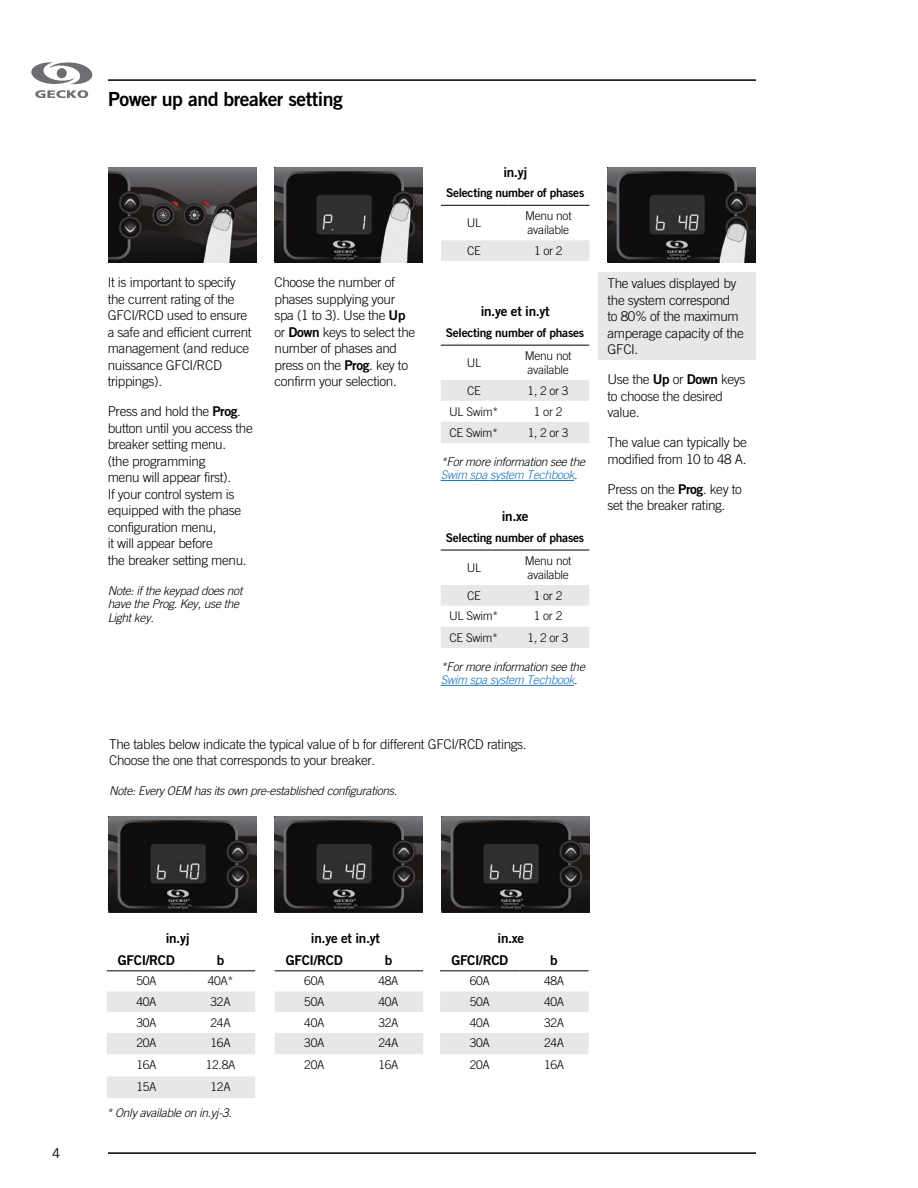
<style>
.page{position:relative;width:918px;height:1188px;background:#fff}
.page>*{position:absolute;margin:0;border:0;box-sizing:border-box;transform-origin:0 0}
.t1{font:19.5px "Trade Gothic LT Std Bd 2";letter-spacing:-.025em;color:#000}
.t2{font:300 13.5px/16.5px "Trade Gothic LT Std";letter-spacing:-.025em;color:#000}
.t3{font:13.5px/21.8px "Trade Gothic LT Std Bd 2";letter-spacing:-.025em;color:#000}
.t4{font:13.5px "Trade Gothic LT Std";color:#000}
.t5{font:italic 300 12px/13.5px "Trade Gothic LT Std";letter-spacing:-.025em;color:#000}
.t6{font:300 12px/14.4px "Trade Gothic LT Std";letter-spacing:-.025em;color:#000}
.t7{font:12px "Trade Gothic LT Std Bd 2";letter-spacing:-.025em;color:#000}
.s1{font-family:"Trade Gothic LT Std Bd 2";font-weight:400}
.s2{color:#1c75bc}
</style>
<div class="page">
<hr style="left:108px;top:79px;width:648px;height:2px;background:#000">
<hr style="left:108px;top:1152px;width:648px;height:2px;background:#000">
<svg style="left:31px;top:62px;width:62px;height:36px"></svg>
<div style="left:598px;top:273px;width:158px;height:87px;background:#e6e7e8"></div>
<svg style="left:440px;top:991px;width:149px;height:63px"></svg>
<hr style="left:440px;top:970px;width:79px;height:1px;background:#000">
<hr style="left:519px;top:970px;width:70px;height:1px;background:#000">
<svg style="left:275px;top:991px;width:148px;height:63px"></svg>
<hr style="left:275px;top:970px;width:79px;height:1px;background:#000">
<hr style="left:354px;top:970px;width:69px;height:1px;background:#000">
<svg style="left:107px;top:991px;width:148px;height:107px"></svg>
<hr style="left:107px;top:970px;width:79px;height:1px;background:#000">
<hr style="left:186px;top:970px;width:69px;height:1px;background:#000">
<div style="left:441px;top:240px;width:149px;height:21px;background:#e6e7e8"></div>
<hr style="left:441px;top:205px;width:66px;height:1px;background:#000">
<hr style="left:507px;top:205px;width:83px;height:1px;background:#000">
<hr style="left:441px;top:480px;width:133px;height:1px;background:#1c75bc">
<svg style="left:441px;top:380px;width:148px;height:63px"></svg>
<hr style="left:441px;top:345px;width:66px;height:1px;background:#000">
<hr style="left:507px;top:345px;width:82px;height:1px;background:#000">
<hr style="left:441px;top:685px;width:133px;height:1px;background:#1c75bc">
<svg style="left:441px;top:585px;width:148px;height:63px"></svg>
<hr style="left:441px;top:550px;width:66px;height:1px;background:#000">
<hr style="left:507px;top:550px;width:82px;height:1px;background:#000">
<img style="left:108px;top:167px;width:148px;height:96px">
<img style="left:274px;top:167px;width:149px;height:96px">
<img style="left:608px;top:167px;width:148px;height:96px">
<img style="left:274px;top:816px;width:149px;height:96px">
<img style="left:108px;top:816px;width:148px;height:96px">
<img style="left:441px;top:816px;width:149px;height:96px">
<img style="left:192px;top:202px;width:60px;height:60px">
<img style="left:370px;top:192px;width:53px;height:70px">
<img style="left:706px;top:213px;width:50px;height:49px">
<h1 class="t1" style="left:108px;top:87px;width:236px">Power up and breaker setting</h1>
<p class="t3" style="left:503px;top:161px;width:25px">in.yj</p>
<p class="t2" style="left:108px;top:274px;width:145px">It is important to specify the current rating of the<br>GFCI/RCD used to ensure a safe and efficient current management (and reduce nuissance GFCI/RCD trippings).</p>
<p class="t2" style="left:108px;top:403px;width:147px">Press and hold the <span class="s1">Prog</span>. button until you access the breaker setting menu.<br>(the programming<br>menu will appear first).<br>If your control system is equipped with the phase configuration menu,<br>it will appear before<br>the breaker setting menu.</p>
<p class="t5" style="left:108px;top:584px;width:136px">Note: if the keypad does not have the Prog. Key, use the<br>Light key.</p>
<p class="t2" style="left:274px;top:274px;width:142px">Choose the number of phases supplying your spa (1 to 3). Use the <span class="s1">Up </span>or <span class="s1">Down</span> keys to select the number of phases and press on the <span class="s1">Prog</span>. key to confirm your selection.</p>
<p class="t7" style="left:446px;top:186px;width:140px">Selecting number of phases</p>
<p class="t6" style="left:467px;top:216px;width:16px">UL</p>
<p class="t6" style="left:525px;top:208px;width:48px">Menu not available</p>
<p class="t6" style="left:467px;top:243px;width:15px">CE</p>
<p class="t6" style="left:534px;top:243px;width:30px">1 or 2</p>
<p class="t3" style="left:481px;top:300px;width:71px">in.ye et in.yt</p>
<p class="t7" style="left:446px;top:326px;width:140px">Selecting number of phases</p>
<p class="t6" style="left:467px;top:355px;width:16px">UL</p>
<p class="t6" style="left:525px;top:348px;width:48px">Menu not available</p>
<p class="t6" style="left:467px;top:383px;width:15px">CE</p>
<p class="t6" style="left:528px;top:383px;width:42px">1, 2 or 3</p>
<p class="t6" style="left:449px;top:404px;width:51px">UL Swim*</p>
<p class="t6" style="left:534px;top:404px;width:30px">1 or 2</p>
<p class="t6" style="left:450px;top:425px;width:50px">CE Swim*</p>
<p class="t6" style="left:528px;top:425px;width:42px">1, 2 or 3</p>
<p class="t5" style="left:441px;top:455px;width:146px">*For more information see the<br><span class="s2">Swim spa system Techbook</span>.</p>
<p class="t3" style="left:502px;top:505px;width:28px">in.xe</p>
<p class="t7" style="left:446px;top:530px;width:140px">Selecting number of phases</p>
<p class="t6" style="left:467px;top:560px;width:16px">UL</p>
<p class="t6" style="left:525px;top:553px;width:48px">Menu not available</p>
<p class="t6" style="left:467px;top:588px;width:15px">CE</p>
<p class="t6" style="left:534px;top:588px;width:30px">1 or 2</p>
<p class="t6" style="left:449px;top:609px;width:51px">UL Swim*</p>
<p class="t6" style="left:534px;top:609px;width:30px">1 or 2</p>
<p class="t6" style="left:450px;top:630px;width:50px">CE Swim*</p>
<p class="t6" style="left:528px;top:630px;width:42px">1, 2 or 3</p>
<p class="t5" style="left:441px;top:660px;width:146px">*For more information see the<br><span class="s2">Swim spa system Techbook</span>.</p>
<p class="t2" style="left:109px;top:736px;width:416px">The tables below indicate the typical value of b for different GFCI/RCD ratings.<br>Choose the one that corresponds to your breaker.</p>
<p class="t5" style="left:109px;top:785px;width:289px">Note: Every OEM has its own pre-established configurations.</p>
<p class="t2" style="left:608px;top:275px;width:138px">The values displayed by the system correspond to 80% of the maximum amperage capacity of the<br>GFCI.</p>
<p class="t2" style="left:608px;top:371px;width:140px">Use the <span class="s1">Up</span> or <span class="s1">Down</span> keys to choose the desired value.</p>
<p class="t2" style="left:608px;top:434px;width:141px">The value can typically be modified from 10 to 48 A.</p>
<p class="t2" style="left:608px;top:481px;width:136px">Press on the <span class="s1">Prog</span>. key to set the breaker rating.</p>
<p class="t4" style="left:52px;top:1145px;width:10px">4</p>
<p class="t3" style="left:118px;top:927px;width:73px;text-indent:48px">in.yj<br>GFCI/RCD</p>
<p class="t3" style="left:217px;top:949px;width:9px">b</p>
<p class="t6" style="left:136px;top:974px;width:22px">50A</p>
<p class="t6" style="left:208px;top:974px;width:27px">40A*</p>
<p class="t6" style="left:136px;top:995px;width:22px">40A</p>
<p class="t6" style="left:211px;top:995px;width:22px">32A</p>
<p class="t6" style="left:136px;top:1015px;width:22px">30A</p>
<p class="t6" style="left:211px;top:1015px;width:22px">24A</p>
<p class="t6" style="left:136px;top:1036px;width:22px">20A</p>
<p class="t6" style="left:211px;top:1036px;width:22px">16A</p>
<p class="t6" style="left:136px;top:1058px;width:22px">16A</p>
<p class="t6" style="left:206px;top:1058px;width:31px">12.8A</p>
<p class="t6" style="left:136px;top:1079px;width:22px">15A</p>
<p class="t6" style="left:211px;top:1079px;width:22px">12A</p>
<p class="t5" style="left:106px;top:1106px;width:127px">* Only available on in.yj-3.</p>
<p class="t3" style="left:286px;top:927px;width:96px;text-indent:25px">in.ye et in.yt<br>GFCI/RCD</p>
<p class="t3" style="left:385px;top:949px;width:9px">b</p>
<p class="t6" style="left:304px;top:974px;width:22px">60A</p>
<p class="t6" style="left:379px;top:974px;width:22px">48A</p>
<p class="t6" style="left:304px;top:995px;width:22px">50A</p>
<p class="t6" style="left:379px;top:995px;width:22px">40A</p>
<p class="t6" style="left:304px;top:1015px;width:22px">40A</p>
<p class="t6" style="left:379px;top:1015px;width:22px">32A</p>
<p class="t6" style="left:304px;top:1036px;width:22px">30A</p>
<p class="t6" style="left:379px;top:1036px;width:22px">24A</p>
<p class="t6" style="left:304px;top:1058px;width:22px">20A</p>
<p class="t6" style="left:379px;top:1058px;width:22px">16A</p>
<p class="t3" style="left:451px;top:927px;width:75px;text-indent:46px">in.xe<br>GFCI/RCD</p>
<p class="t3" style="left:550px;top:949px;width:9px">b</p>
<p class="t6" style="left:470px;top:974px;width:22px">60A</p>
<p class="t6" style="left:544px;top:974px;width:22px">48A</p>
<p class="t6" style="left:470px;top:995px;width:22px">50A</p>
<p class="t6" style="left:544px;top:995px;width:22px">40A</p>
<p class="t6" style="left:470px;top:1015px;width:22px">40A</p>
<p class="t6" style="left:544px;top:1015px;width:22px">32A</p>
<p class="t6" style="left:470px;top:1036px;width:22px">30A</p>
<p class="t6" style="left:544px;top:1036px;width:22px">24A</p>
<p class="t6" style="left:470px;top:1058px;width:22px">20A</p>
<p class="t6" style="left:544px;top:1058px;width:22px">16A</p>
</div>
